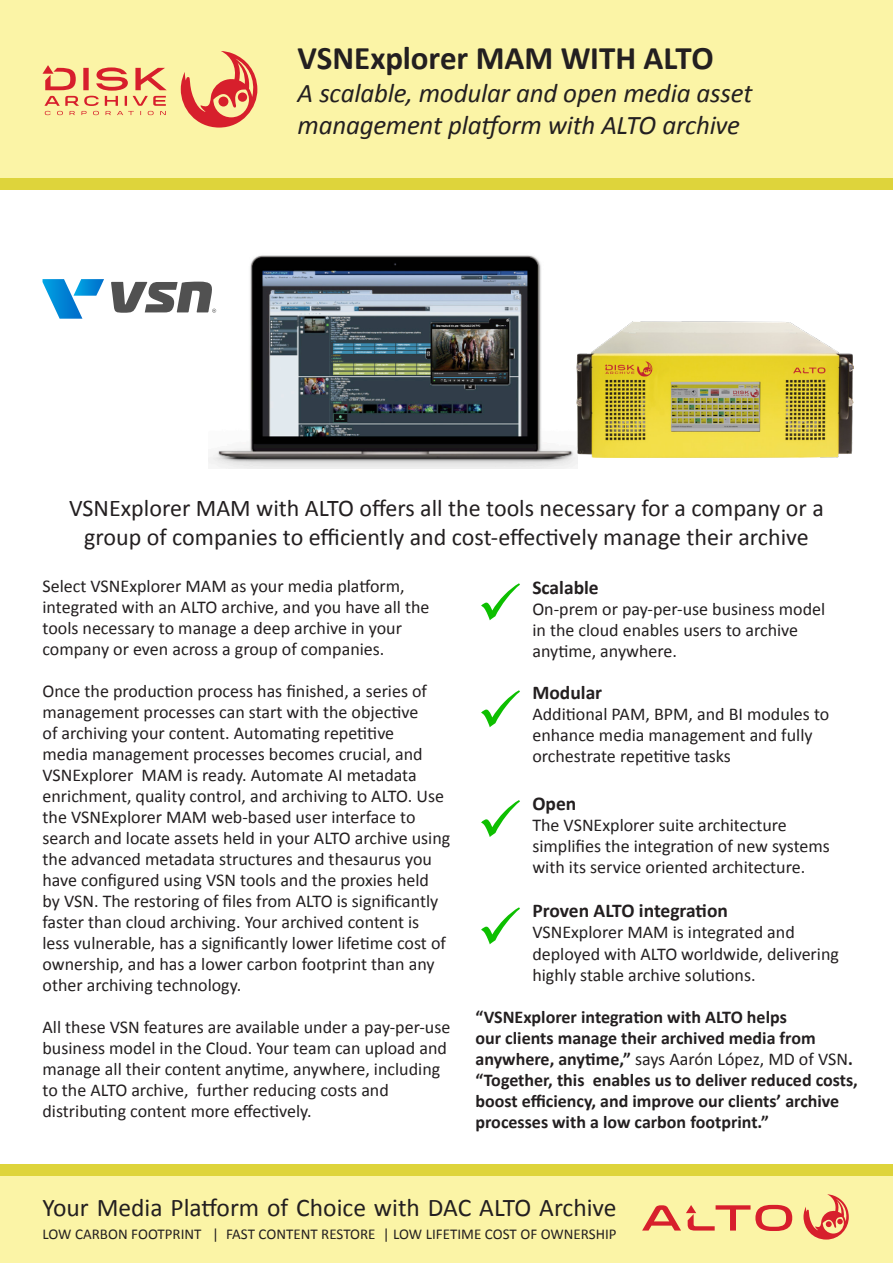
<style>
.page{position:relative;width:893px;height:1263px;background:#fff}
.page>*{position:absolute;margin:0;border:0;box-sizing:border-box;transform-origin:0 0}
.t1{font:700 33px "Calibri";letter-spacing:-.005em;color:#231f20}
.t2{font:italic 27px/32.4px "Calibri";letter-spacing:-.01em;color:#231f20}
.t3{font:25.5px "Calibri";color:#231f20}
.t4{font:24px "Calibri";color:#231f20}
.t5{font:700 19.5px "Calibri";color:#231f20}
.t6{font:18px/21px "Calibri";color:#231f20}
.t7{font:700 18px/21px "Calibri";color:#231f20}
.t8{font:15px "Calibri";color:#231f20}
.s1{font-weight:400}
</style>
<div class="page">
<div style="left:0;top:0;width:893px;height:189px;background:#fbf4a6"></div>
<div style="left:0;top:1175px;width:893px;height:88px;background:#fbf4a6"></div>
<div style="left:0;top:1164px;width:893px;height:11px;background:#ded43b"></div>
<svg style="left:642px;top:1205px;width:150px;height:26px;background:#eeab7c"></svg>
<svg style="left:803px;top:1194px;width:46px;height:45px;background:#eda377"></svg>
<svg style="left:43px;top:65px;width:124px;height:50px;background:#f1bc85"></svg>
<svg style="left:181px;top:51px;width:76px;height:77px;background:#eda277"></svg>
<img style="left:209px;top:255px;width:368px;height:214px">
<svg style="left:43px;top:279px;width:61px;height:40px"></svg>
<svg style="left:111px;top:282px;width:105px;height:31px"></svg>
<img style="left:576px;top:321px;width:278px;height:136px">
<h1 class="t1" style="left:298px;top:35px;width:417px">VSNExplorer MAM WITH ALTO</h1>
<h2 class="t2" style="left:298px;top:75px;width:456px">A scalable, modular and open media asset management platform with ALTO archive</h2>
<p class="t4" style="left:69px;top:491px;width:756px">VSNExplorer MAM with ALTO offers all the tools necessary for a company or a</p>
<p class="t4" style="left:84px;top:520px;width:726px">group of companies to efficiently and cost-effectively manage their archive</p>
<p class="t6" style="left:43px;top:575px;width:388px">Select VSNExplorer MAM as your media platform, integrated with an ALTO archive, and you have all the tools necessary to manage a deep archive in your company or even across a group of companies.</p>
<p class="t6" style="left:43px;top:680px;width:409px">Once the production process has finished, a series of management processes can start with the objective<br>of archiving your content. Automating repetitive<br>media management processes becomes crucial, and VSNExplorer MAM is ready. Automate AI metadata enrichment, quality control, and archiving to ALTO. Use the VSNExplorer MAM web-based user interface to search and locate assets held in your ALTO archive using the advanced metadata structures and thesaurus you have configured using VSN tools and the proxies held by VSN. The restoring of files from ALTO is significantly faster than cloud archiving. Your archived content is less vulnerable, has a significantly lower lifetime cost of ownership, and has a lower carbon footprint than any other archiving technology.</p>
<p class="t6" style="left:43px;top:1016px;width:409px">All these VSN features are available under a pay-per-use business model in the Cloud. Your team can upload and manage all their content anytime, anywhere, including to the ALTO archive, further reducing costs and distributing content more effectively.</p>
<p class="t5" style="left:532px;top:574px;width:68px">Scalable</p>
<p class="t6" style="left:532px;top:598px;width:294px">On-prem or pay-per-use business model in the cloud enables users to archive anytime, anywhere.</p>
<p class="t5" style="left:532px;top:678px;width:71px">Modular</p>
<p class="t6" style="left:532px;top:702px;width:298px">Additional PAM, BPM, and BI modules to enhance media management and fully orchestrate repetitive tasks</p>
<p class="t5" style="left:532px;top:789px;width:45px">Open</p>
<p class="t6" style="left:532px;top:814px;width:299px">The VSNExplorer suite architecture simplifies the integration of new systems with its service oriented architecture.</p>
<p class="t5" style="left:532px;top:897px;width:197px">Proven ALTO integration</p>
<p class="t6" style="left:532px;top:921px;width:308px">VSNExplorer MAM is integrated and deployed with ALTO worldwide, delivering highly stable archive solutions.</p>
<p class="t7" style="left:475px;top:1005px;width:384px">“VSNExplorer integration with ALTO helps<br>our clients manage their archived media from anywhere, anytime,” <span class="s1">says Aarón López, MD of VSN</span>. “Together, this enables us to deliver reduced costs, boost efficiency, and improve our clients’ archive processes with a low carbon footprint.”</p>
<h3 class="t3" style="left:43px;top:1190px;width:576px">Your Media Platform of Choice with DAC ALTO Archive</h3>
<p class="t8" style="left:43px;top:1224px;width:576px">LOW CARBON FOOTPRINT | FAST CONTENT RESTORE | LOW LIFETIME COST OF OWNERSHIP</p>
</div>
